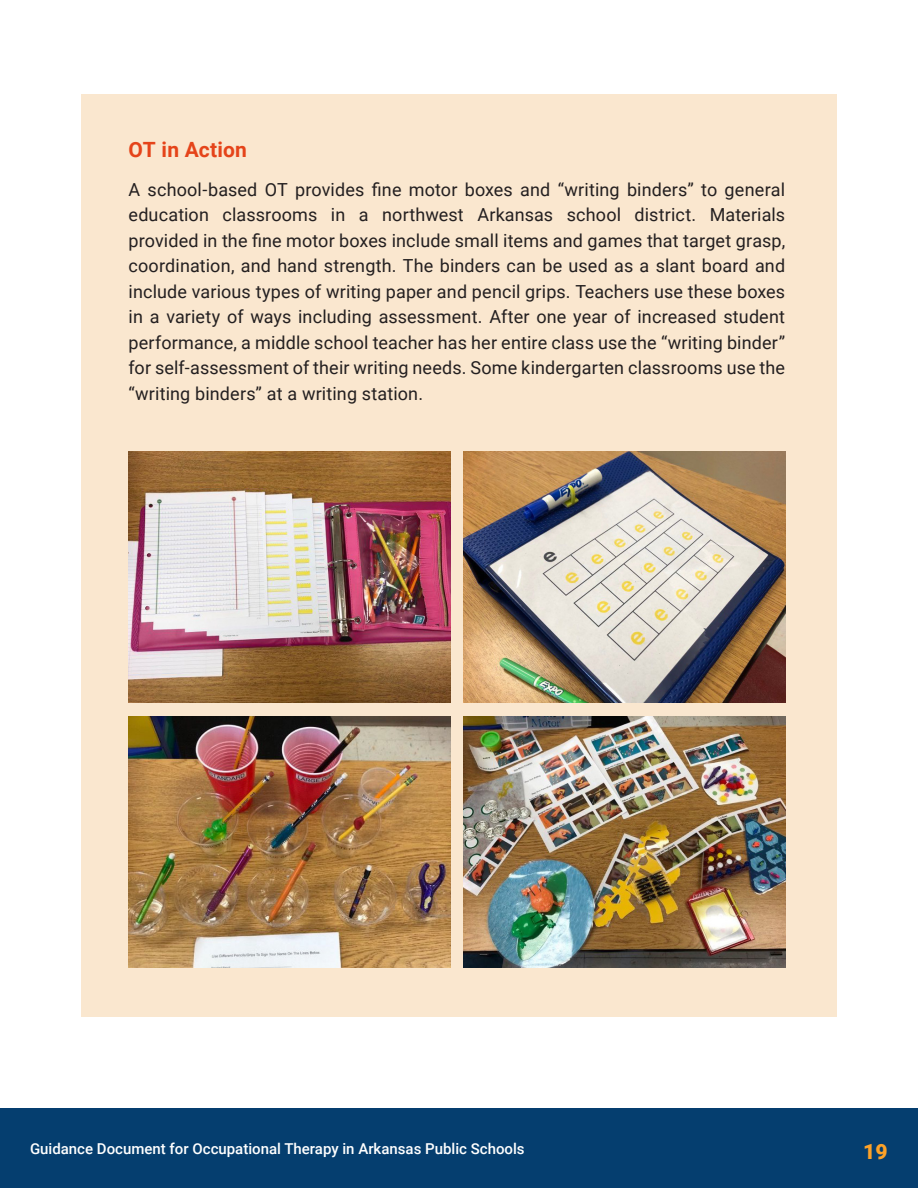
<style>
.page{position:relative;width:918px;height:1188px;background:#fff}
.page>*{position:absolute;margin:0;border:0;box-sizing:border-box;transform-origin:0 0}
.t1{font:700 21px "Roboto";letter-spacing:.005em;color:#e5441a}
.t2{font:900 21px "Roboto";color:#fda228}
.t3{font:18px/25.5px "Roboto";letter-spacing:.01em;color:#231f20;text-align:justify}
.t4{font:500 15px "Roboto";color:#fff}
</style>
<div class="page">
<div style="left:0;top:1108px;width:918px;height:80px;background:#053e6f"></div>
<div style="left:81px;top:94px;width:756px;height:923px;background:#fae7cf"></div>
<img style="left:463px;top:451px;width:322px;height:252px">
<img style="left:129px;top:451px;width:321px;height:252px">
<img style="left:463px;top:716px;width:322px;height:252px">
<img style="left:129px;top:716px;width:321px;height:252px">
<p class="t1" style="left:129px;top:134px;width:120px">OT in Action</p>
<p class="t3" style="left:129px;top:176px;width:658px">A school-based OT provides fine motor boxes and “writing binders” to general education classrooms in a northwest Arkansas school district. Materials provided in the fine motor boxes include small items and games that target grasp, coordination, and hand strength. The binders can be used as a slant board and include various types of writing paper and pencil grips. Teachers use these boxes in a variety of ways including assessment. After one year of increased student performance, a middle school teacher has her entire class use the “writing binder” for self-assessment of their writing needs. Some kindergarten classrooms use the “writing binders” at a writing station.</p>
<p class="t4" style="left:30px;top:1138px;width:496px">Guidance Document for Occupational Therapy in Arkansas Public Schools</p>
<p class="t2" style="left:863px;top:1137px;width:26px">19</p>
</div>
